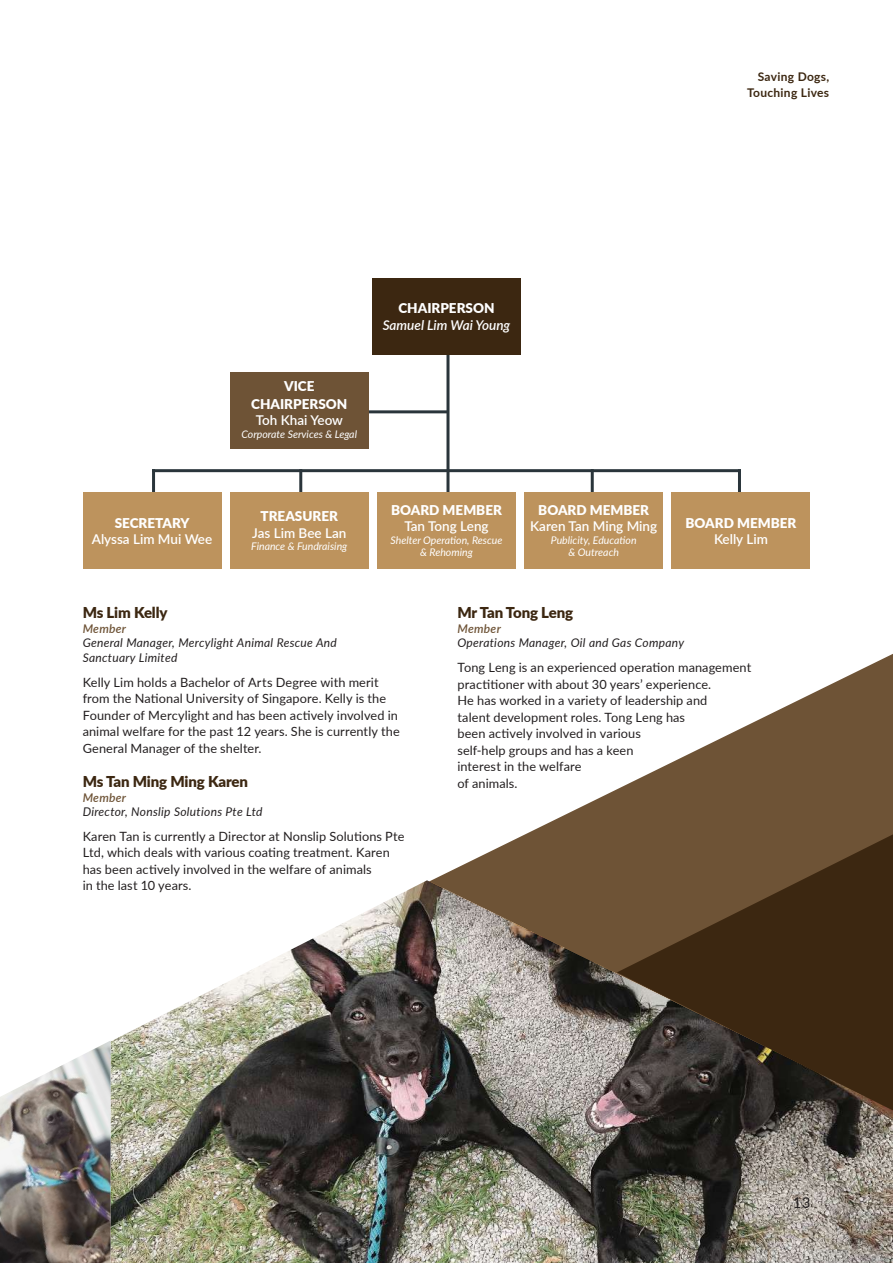
<style>
.page{position:relative;width:893px;height:1263px;background:#fff}
.page>*{position:absolute;margin:0;border:0;box-sizing:border-box;transform-origin:0 0}
.t1{font:900 15px "Lato";letter-spacing:-.01em;color:#3c2711}
.t2{font:15px "Lato";color:#231f20}
.t3{font:900 13.5px/18px "Lato";color:#fff;text-align:center}
.t4{font:600 13.5px "Lato";color:#fff}
.t5{font:italic 600 13.5px "Lato";color:#fff}
.t6{font:12.75px/16.5px "Lato";letter-spacing:.01em;color:#231f20}
.t7{font:italic 12px/14.4px "Lato";letter-spacing:.025em;color:#231f20}
.t8{font:700 12px/16.5px "Lato";letter-spacing:.025em;color:#3c2711;text-align:right}
.t9{font:italic 600 12px "Lato";letter-spacing:.025em;color:#6e5336}
.t10{font:italic 10.5px/12.6px "Lato";color:#fff;text-align:center}
</style>
<div class="page">
<img style="left:111px;top:880px;width:782px;height:383px">
<svg style="left:429px;top:654px;width:464px;height:462px"></svg>
<svg style="left:617px;top:834px;width:276px;height:276px;background:#483623"></svg>
<img style="left:0;top:1041px;width:111px;height:222px">
<hr style="left:446px;top:348px;width:3px;height:163px;background:#2a353b">
<hr style="left:152px;top:469px;width:3px;height:42px;background:#2a353b">
<hr style="left:299px;top:469px;width:3px;height:42px;background:#2a353b">
<hr style="left:591px;top:469px;width:3px;height:42px;background:#2a353b">
<hr style="left:738px;top:469px;width:3px;height:42px;background:#2a353b">
<hr style="left:337px;top:410px;width:111px;height:3px;background:#2a353b">
<hr style="left:152px;top:469px;width:589px;height:3px;background:#2a353b">
<div style="left:372px;top:279px;width:149px;height:76px;background:#3c2711"></div>
<div style="left:230px;top:372px;width:139px;height:77px;background:#6e5336"></div>
<div style="left:83px;top:493px;width:138px;height:76px;background:#bd935d"></div>
<div style="left:230px;top:493px;width:139px;height:76px;background:#bd935d"></div>
<div style="left:377px;top:493px;width:139px;height:76px;background:#bd935d"></div>
<div style="left:524px;top:493px;width:139px;height:76px;background:#bd935d"></div>
<div style="left:672px;top:493px;width:138px;height:76px;background:#bd935d"></div>
<p class="t8" style="left:747px;top:68px;width:84px">Saving Dogs,<br>Touching Lives</p>
<p class="t3" style="left:115px;top:513px;width:76px">SECRETARY</p>
<p class="t4" style="left:92px;top:529px;width:122px">Alyssa Lim Mui Wee</p>
<p class="t3" style="left:251px;top:377px;width:98px">VICE<br>CHAIRPERSON</p>
<p class="t4" style="left:256px;top:411px;width:89px">Toh Khai Yeow</p>
<p class="t10" style="left:241px;top:427px;width:117px">Corporate Services &amp; Legal</p>
<p class="t3" style="left:398px;top:299px;width:98px">CHAIRPERSON</p>
<p class="t5" style="left:383px;top:315px;width:129px">Samuel Lim Wai Young</p>
<p class="t3" style="left:261px;top:507px;width:79px">TREASURER</p>
<p class="t4" style="left:252px;top:523px;width:96px">Jas Lim Bee Lan</p>
<p class="t10" style="left:251px;top:540px;width:98px">Finance &amp; Fundraising</p>
<p class="t3" style="left:391px;top:500px;width:112px">BOARD MEMBER</p>
<p class="t4" style="left:404px;top:516px;width:86px">Tan Tong Leng</p>
<p class="t10" style="left:391px;top:533px;width:113px">Shelter Operation, Rescue &amp; Rehoming</p>
<p class="t3" style="left:538px;top:500px;width:112px">BOARD MEMBER</p>
<p class="t4" style="left:530px;top:516px;width:128px">Karen Tan Ming Ming</p>
<p class="t10" style="left:551px;top:533px;width:87px">Publicity, Education &amp; Outreach</p>
<p class="t3" style="left:685px;top:513px;width:112px">BOARD MEMBER</p>
<p class="t4" style="left:714px;top:529px;width:55px">Kelly Lim</p>
<p class="t1" style="left:83px;top:602px;width:86px">Ms Lim Kelly</p>
<p class="t9" style="left:83px;top:620px;width:45px">Member</p>
<p class="t7" style="left:83px;top:635px;width:256px">General Manager, Mercylight Animal Rescue And<br>Sanctuary Limited</p>
<p class="t6" style="left:83px;top:673px;width:319px">Kelly Lim holds a Bachelor of Arts Degree with merit from the National University of Singapore. Kelly is the Founder of Mercylight and has been actively involved in animal welfare for the past 12 years. She is currently the General Manager of the shelter.</p>
<p class="t1" style="left:83px;top:770px;width:167px">Ms Tan Ming Ming Karen</p>
<p class="t9" style="left:83px;top:788px;width:45px">Member</p>
<p class="t7" style="left:83px;top:804px;width:181px">Director, Nonslip Solutions Pte Ltd</p>
<p class="t6" style="left:83px;top:827px;width:323px">Karen Tan is currently a Director at Nonslip Solutions Pte Ltd, which deals with various coating treatment. Karen has been actively involved in the welfare of animals<br>in the last 10 years.</p>
<p class="t1" style="left:457px;top:602px;width:117px">Mr Tan Tong Leng</p>
<p class="t9" style="left:457px;top:620px;width:45px">Member</p>
<p class="t7" style="left:457px;top:635px;width:228px">Operations Manager, Oil and Gas Company</p>
<p class="t6" style="left:457px;top:659px;width:295px">Tong Leng is an experienced operation management practitioner with about 30 years’ experience.<br>He has worked in a variety of leadership and<br>talent development roles. Tong Leng has<br>been actively involved in various<br>self-help groups and has a keen<br>interest in the welfare<br>of animals.</p>
<p class="t2" style="left:793px;top:1192px;width:19px">13</p>
</div>
